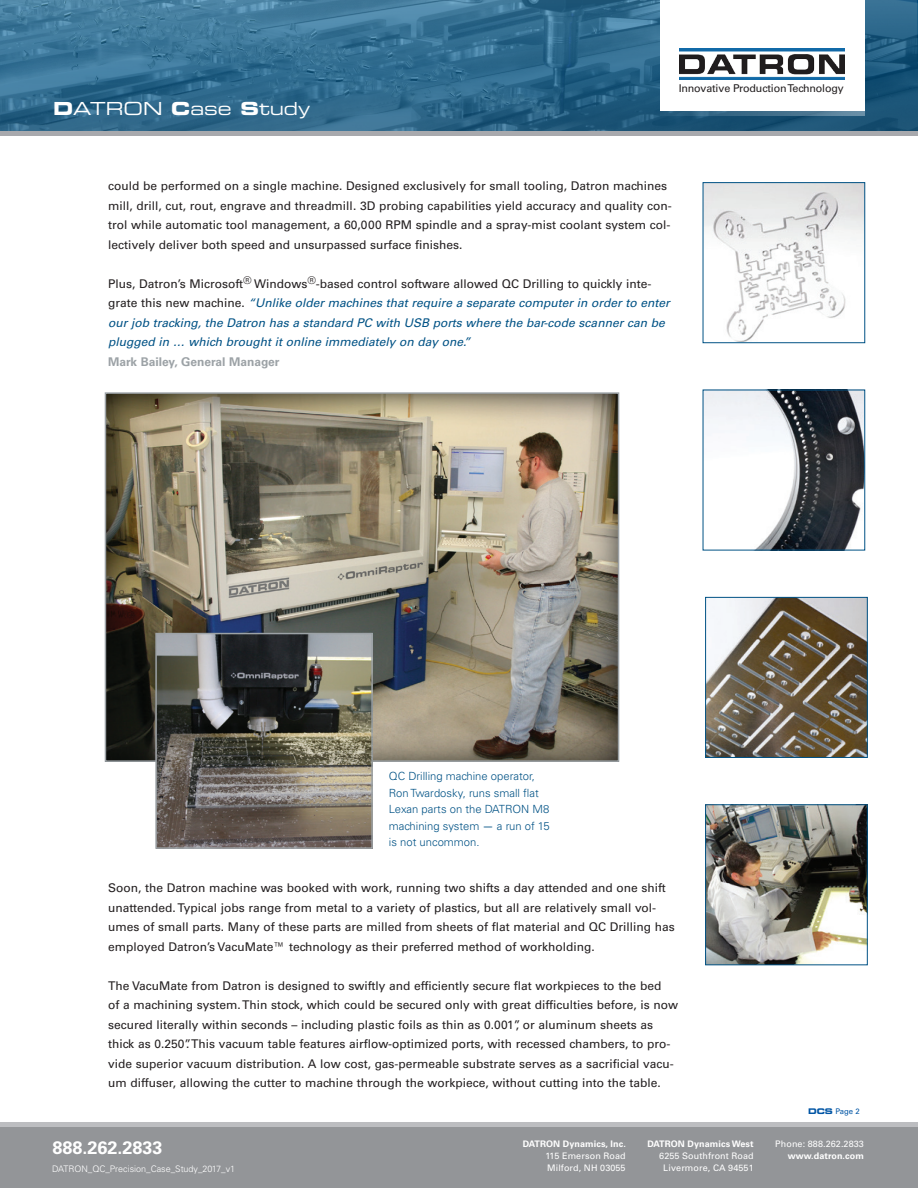
<style>
.page{position:relative;width:918px;height:1188px;background:#fff}
.page>*{position:absolute;margin:0;border:0;box-sizing:border-box;transform-origin:0 0}
.t1{font:18px "Eurostile Extended Two";color:#fff}
.t2{font:700 18px "Univers LT";color:#fff}
.t3{font:12px/19.5px "Univers";color:#231f20}
.t4{font:italic 12px/19.5px "Univers";color:#005285}
.t5{font:700 12px "Univers LT";color:#9ca2a6}
.t6{font:300 11.25px/16.5px "Univers";color:#005285}
.t7{font:10.8px "Univers LT";letter-spacing:-.015em;color:#231f20}
.t8{font:9px/12px "Univers LT";letter-spacing:.01em;color:#fff}
.t9{font:700 9px "Univers LT";letter-spacing:.01em;color:#fff}
.t10{font:300 9px "Univers";color:#fff}
.t11{font:7.8px "Univers";color:#0155a5}
.s1{font-family:"Eurostile Bold Extended Two"}
.s2{font-style:normal;color:#231f20}
.s3{font-family:"Univers LT";font-weight:400}
</style>
<div class="page">
<div style="left:0;top:131px;width:918px;height:5px;background:#a8a9ad"></div>
<img style="left:0;top:0;width:918px;height:131px">
<div style="left:660px;top:0;width:204px;height:111px;background:#fff"></div>
<svg style="left:660px;top:111px;width:204px;height:5px"></svg>
<img style="left:679px;top:49px;width:166px;height:31px">
<div style="left:0;top:1122px;width:918px;height:66px;background:#939598"></div>
<hr style="left:0;top:1122px;width:918px;height:4px;background:#bcbdc0">
<img style="left:705px;top:184px;width:158px;height:157px">
<div style="left:703px;top:182px;width:162px;height:161px;border:1px solid #005285"></div>
<img style="left:705px;top:392px;width:158px;height:156px">
<img style="left:707px;top:599px;width:159px;height:157px">
<div style="left:705px;top:597px;width:163px;height:161px;border:1px solid #005285"></div>
<img style="left:707px;top:806px;width:159px;height:157px">
<div style="left:705px;top:804px;width:163px;height:161px;border:1px solid #005285"></div>
<img style="left:108px;top:395px;width:508px;height:364px">
<div style="left:105px;top:392px;width:514px;height:370px;border:2px solid #9ca2a6"></div>
<img style="left:158px;top:636px;width:212px;height:210px">
<div style="left:155px;top:633px;width:218px;height:216px;border:2px solid #9ca2a6"></div>
<h1 class="t1" style="left:53px;top:96px;width:258px"><span class="s1">D</span>ATRON <span class="s1">C</span>ase <span class="s1">S</span>tudy</h1>
<p class="t7" style="left:679px;top:82px;width:167px">Innovative Production Technology</p>
<p class="t3" style="left:108px;top:177px;width:565px">could be performed on a single machine. Designed exclusively for small tooling, Datron machines mill, drill, cut, rout, engrave and threadmill. 3D probing capabilities yield accuracy and quality con&shy;trol while automatic tool management, a 60,000 RPM spindle and a spray-mist coolant system col&shy;lectively deliver both speed and unsurpassed surface finishes.</p>
<p class="t4" style="left:108px;top:274px;width:563px"><span class="s2">Plus, Datron’s Microsoft</span><sup>®</sup> <span class="s2">Windows</span><sup>®</sup><span class="s2">-based control software allowed QC Drilling to quickly inte&shy;grate this new machine.</span> “Unlike older machines that require a separate computer in order to enter our job tracking, the Datron has a standard PC with USB ports where the bar-code scanner can be plugged in … which brought it online immediately on day one.”</p>
<p class="t5" style="left:108px;top:355px;width:173px">Mark Bailey, General Manager</p>
<p class="t6" style="left:389px;top:768px;width:162px">QC Drilling machine operator,<br>Ron Twardosky, runs small flat<br>Lexan parts on the DATRON M8 machining system <span class="s3">—</span> a run of 15 is not uncommon.</p>
<p class="t3" style="left:108px;top:879px;width:568px">Soon, the Datron machine was booked with work, running two shifts a day attended and one shift unattended. Typical jobs range from metal to a variety of plastics, but all are relatively small vol&shy;umes of small parts. Many of these parts are milled from sheets of flat material and QC Drilling has employed Datron’s VacuMate™ technology as their preferred method of workholding.</p>
<p class="t3" style="left:108px;top:976px;width:571px">The VacuMate from Datron is designed to swiftly and efficiently secure flat workpieces to the bed<br>of a machining system. Thin stock, which could be secured only with great difficulties before, is now secured literally within seconds – including plastic foils as thin as 0.001”, or aluminum sheets as thick as 0.250”. This vacuum table features airflow-optimized ports, with recessed chambers, to pro&shy;vide superior vacuum distribution. A low cost, gas-permeable substrate serves as a sacrificial vacu&shy;um diffuser, allowing the cutter to machine through the workpiece, without cutting into the table.</p>
<p class="t11" style="left:808px;top:1107px;width:53px"><span class="s1">DCS</span> Page 2</p>
<h1 class="t2" style="left:52px;top:1137px;width:112px">888.262.2833</h1>
<p class="t10" style="left:52px;top:1163px;width:184px">DATRON_QC_Precision_Case_Study_2017_v1</p>
<p class="t9" style="left:523px;top:1139px;width:105px">DATRON Dynamics, Inc.</p>
<p class="t8" style="left:546px;top:1150px;width:82px">115 Emerson Road<br>Milford, NH 03055</p>
<p class="t9" style="left:647px;top:1139px;width:108px">DATRON Dynamics West</p>
<p class="t8" style="left:659px;top:1150px;width:96px;text-align:center">6255 Southfront Road<br>Livermore, CA 94551</p>
<p class="t8" style="left:775px;top:1138px;width:90px">Phone: 888.262.2833</p>
<p class="t9" style="left:788px;top:1151px;width:78px">www.datron.com</p>
</div>
